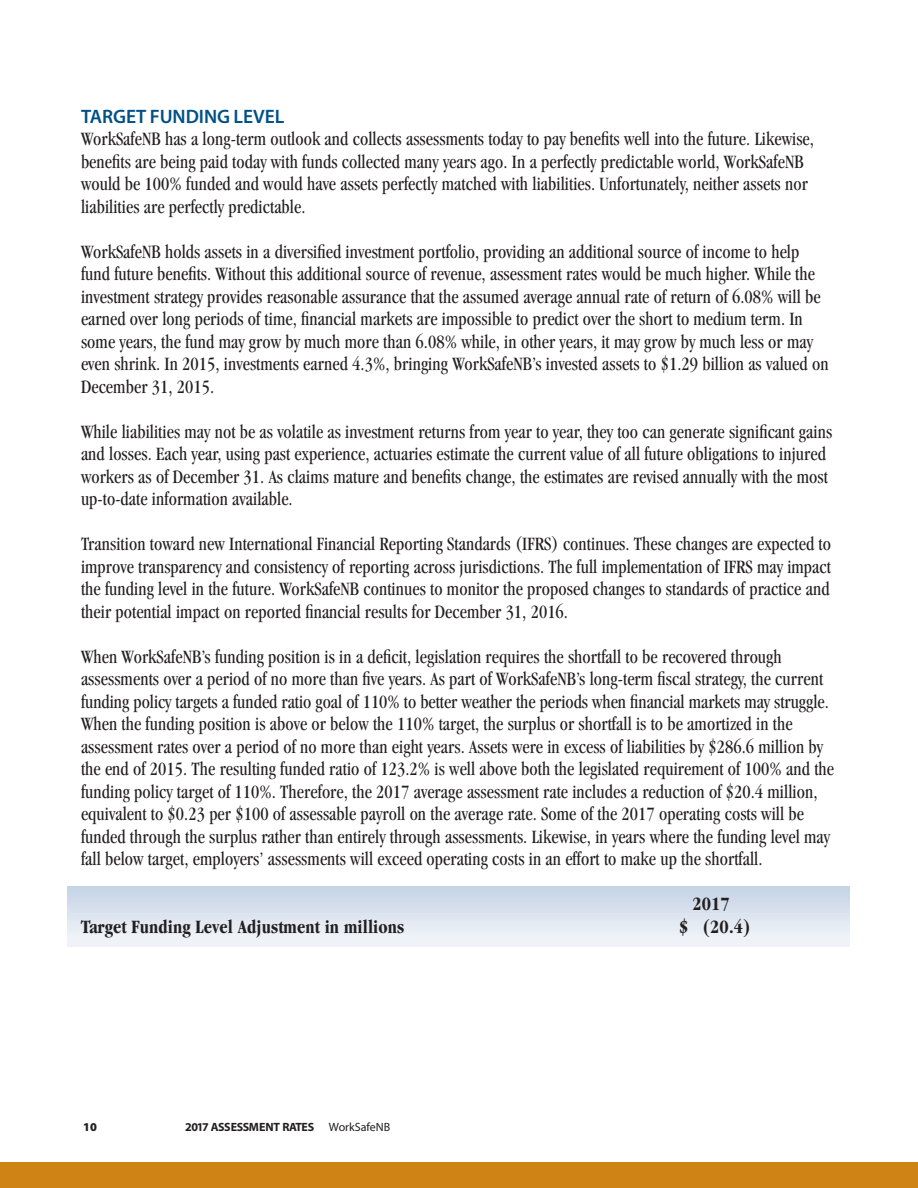
<style>
.page{position:relative;width:918px;height:1188px;background:#fff}
.page>*{position:absolute;margin:0;border:0;box-sizing:border-box;transform-origin:0 0}
.Body{font:condensed 19.5px/22.5px "Garamond";letter-spacing:.005em;color:#231f20;scale:.95 1}
.Body-2{font:700 condensed 19.5px "Garamond";letter-spacing:.005em;color:#231f20;scale:.95 1}
.Sub_Heads{font:600 19.5px "Myriad Pro";letter-spacing:-.005em;color:#005187}
.t1{font:700 12px "Myriad Pro";letter-spacing:-.03em;color:#231f20}
.t2{font:900 12px "Myriad Pro";color:#231f20}
.s1{font-weight:400}
</style>
<div class="page">
<div style="left:0;top:1162px;width:918px;height:26px;background:#d08315"></div>
<div style="left:68px;top:887px;width:781px;height:60px;background:linear-gradient(to bottom,#c6d4e5,#f4f6fa)"></div>
<p class="Sub_Heads" style="left:81px;top:105px;width:205px">TARGET FUNDING LEVEL</p>
<p class="Body" style="left:81px;top:127px;width:773px">WorkSafeNB has a long-term outlook and collects assessments today to pay benefits well into the future. Likewise, benefits are being paid today with funds collected many years ago. In a perfectly predictable world, WorkSafeNB would be 100% funded and would have assets perfectly matched with liabilities. Unfortunately, neither assets nor liabilities are perfectly predictable.</p>
<p class="Body" style="left:81px;top:240px;width:788px">WorkSafeNB holds assets in a diversified investment portfolio, providing an additional source of income to help fund future benefits. Without this additional source of revenue, assessment rates would be much higher. While the investment strategy provides reasonable assurance that the assumed average annual rate of return of 6.08% will be earned over long periods of time, financial markets are impossible to predict over the short to medium term. In some years, the fund may grow by much more than 6.08% while, in other years, it may grow by much less or may even shrink. In 2015, investments earned 4.3%, bringing WorkSafeNB’s invested assets to $1.29 billion as valued on December 31, 2015.</p>
<p class="Body" style="left:81px;top:420px;width:792px">While liabilities may not be as volatile as investment returns from year to year, they too can generate significant gains and losses. Each year, using past experience, actuaries estimate the current value of all future obligations to injured workers as of December 31. As claims mature and benefits change, the estimates are revised annually with the most up-to-date information available.</p>
<p class="Body" style="left:81px;top:532px;width:791px;text-align:justify">Transition toward new International Financial Reporting Standards (IFRS) continues. These changes are expected to improve transparency and consistency of reporting across jurisdictions. The full implementation of IFRS may impact the funding level in the future. WorkSafeNB continues to monitor the proposed changes to standards of practice and their potential impact on reported financial results for December 31, 2016.</p>
<p class="Body" style="left:81px;top:645px;width:794px">When WorkSafeNB’s funding position is in a deficit, legislation requires the shortfall to be recovered through assessments over a period of no more than five years. As part of WorkSafeNB’s long-term fiscal strategy, the current funding policy targets a funded ratio goal of 110% to better weather the periods when financial markets may struggle.<br>When the funding position is above or below the 110% target, the surplus or shortfall is to be amortized in the assessment rates over a period of no more than eight years. Assets were in excess of liabilities by $286.6 million by the end of 2015. The resulting funded ratio of 123.2% is well above both the legislated requirement of 100% and the funding policy target of 110%. Therefore, the 2017 average assessment rate includes a reduction of $20.4 million, equivalent to $0.23 per $100 of assessable payroll on the average rate. Some of the 2017 operating costs will be funded through the surplus rather than entirely through assessments. Likewise, in years where the funding level may fall below target, employers’ assessments will exceed operating costs in an effort to make up the shortfall.</p>
<p class="Body-2" style="left:692px;top:893px;width:41px">2017</p>
<p class="Body-2" style="left:81px;top:915px;width:342px">Target Funding Level Adjustment in millions</p>
<p class="Body-2" style="left:679px;top:915px;width:76px">$ (20.4)</p>
<p class="t2" style="left:83px;top:1120px;width:15px">10</p>
<p class="t1" style="left:185px;top:1120px;width:207px">2017 ASSESSMENT RATES <span class="s1">WorkSafeNB</span></p>
</div>
